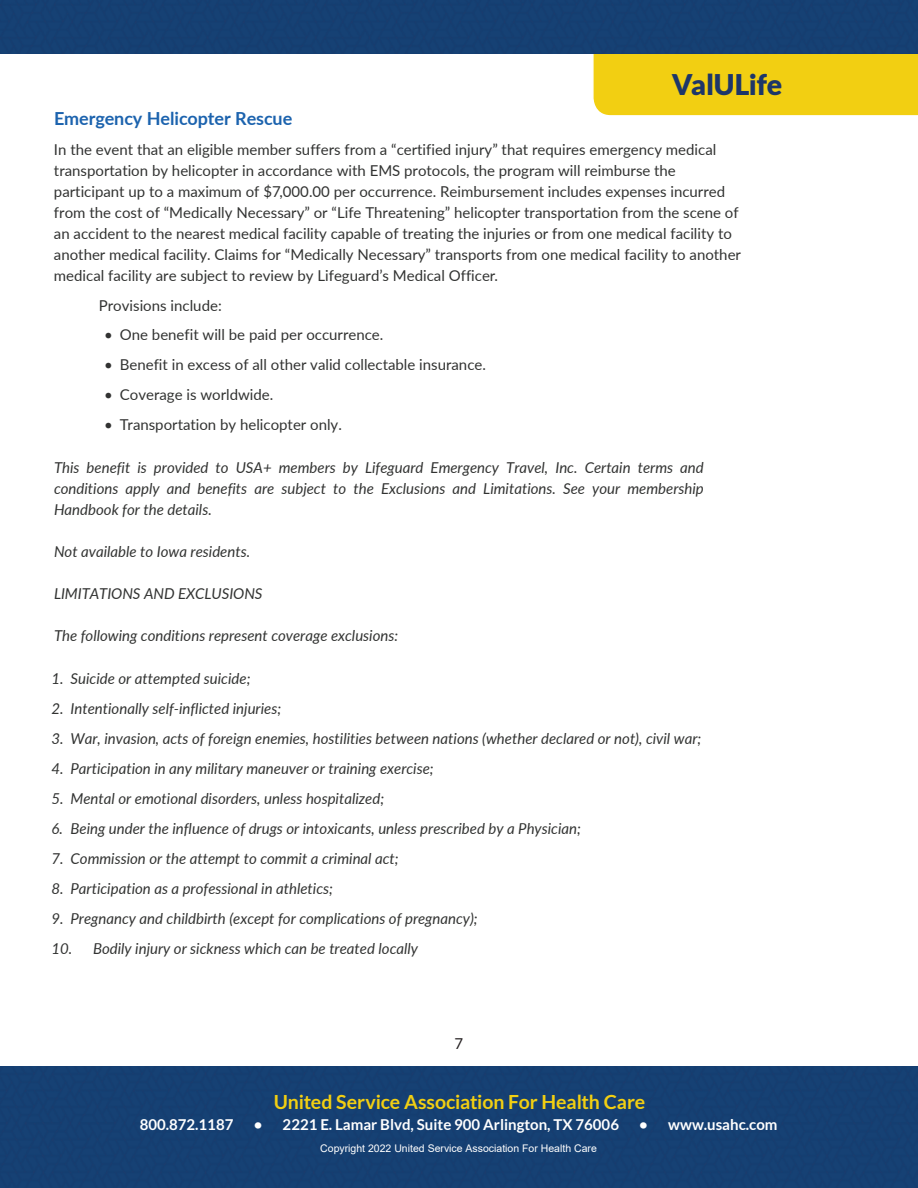
<style>
.page{position:relative;width:918px;height:1188px;background:#fff}
.page>*{position:absolute;margin:0;border:0;box-sizing:border-box;transform-origin:0 0}
.t1{font:900 28.5px "Lato";letter-spacing:-.01em;color:#1d3669}
.t2{font:700 19.5px "Lato";letter-spacing:-.01em;color:#f2cf12}
.t3{font:700 18px "Lato";letter-spacing:-.005em;color:#1c63ae}
.t4{font:italic 15px/21px "Lato";color:#323332;text-align:justify}
.t5{font:15px/21px "Lato";color:#323332}
.t6{font:700 15px "Lato";color:#fff}
.t7{font:15px "Lato";color:#231f20}
.t8{font:10.5px "Arial";color:#fff}
</style>
<div class="page">
<div style="left:593px;top:54px;width:325px;height:62px;background:#f2cf12"></div>
<div style="left:0;top:0;width:918px;height:54px;background:#154073"></div>
<div style="left:0;top:1066px;width:918px;height:122px;background:#154072"></div>
<h1 class="t1" style="left:672px;top:68px;width:112px">ValULife</h1>
<p class="t3" style="left:54px;top:105px;width:240px">Emergency Helicopter Rescue</p>
<p class="t5" style="left:54px;top:138px;width:689px">In the event that an eligible member suffers from a “certified injury” that requires emergency medical transportation by helicopter in accordance with EMS protocols, the program will reimburse the participant up to a maximum of $7,000.00 per occurrence. Reimbursement includes expenses incurred from the cost of “Medically Necessary” or “Life Threatening” helicopter transportation from the scene of an accident to the nearest medical facility capable of treating the injuries or from one medical facility to another medical facility. Claims for “Medically Necessary” transports from one medical facility to another medical facility are subject to review by Lifeguard’s Medical Officer.</p>
<p class="t5" style="left:99px;top:294px;width:124px">Provisions include:</p>
<p class="t5" style="left:104px;top:324px;width:281px">• One benefit will be paid per occurrence.</p>
<p class="t5" style="left:104px;top:354px;width:383px">• Benefit in excess of all other valid collectable insurance.</p>
<p class="t5" style="left:104px;top:384px;width:171px">• Coverage is worldwide.</p>
<p class="t5" style="left:104px;top:414px;width:239px">• Transportation by helicopter only.</p>
<p class="t4" style="left:54px;top:456px;width:651px">This benefit is provided to USA+ members by Lifeguard Emergency Travel, Inc. Certain terms and conditions apply and benefits are subject to the Exclusions and Limitations. See your membership Handbook for the details.</p>
<p class="t4" style="left:54px;top:540px;width:198px">Not available to Iowa residents.</p>
<p class="t4" style="left:54px;top:582px;width:210px">LIMITATIONS AND EXCLUSIONS</p>
<p class="t4" style="left:54px;top:624px;width:346px">The following conditions represent coverage exclusions:</p>
<p class="t4" style="left:52px;top:668px;width:201px">1. Suicide or attempted suicide;</p>
<p class="t4" style="left:52px;top:698px;width:231px">2. Intentionally self-inflicted injuries;</p>
<p class="t4" style="left:52px;top:728px;width:651px">3. War, invasion, acts of foreign enemies, hostilities between nations (whether declared or not), civil war;</p>
<p class="t4" style="left:52px;top:758px;width:384px">4. Participation in any military maneuver or training exercise;</p>
<p class="t4" style="left:52px;top:788px;width:334px">5. Mental or emotional disorders, unless hospitalized;</p>
<p class="t4" style="left:52px;top:818px;width:531px">6. Being under the influence of drugs or intoxicants, unless prescribed by a Physician;</p>
<p class="t4" style="left:52px;top:848px;width:349px">7. Commission or the attempt to commit a criminal act;</p>
<p class="t4" style="left:52px;top:878px;width:283px">8. Participation as a professional in athletics;</p>
<p class="t4" style="left:52px;top:908px;width:428px">9. Pregnancy and childbirth (except for complications of pregnancy);</p>
<p class="t4" style="left:52px;top:938px;width:368px">10. Bodily injury or sickness which can be treated locally</p>
<p class="t7" style="left:455px;top:1035px;width:10px">7</p>
<h2 class="t2" style="left:274px;top:1091px;width:373px">United Service Association For Health Care</h2>
<p class="t6" style="left:140px;top:1116px;width:95px">800.872.1187</p>
<p class="t6" style="left:254px;top:1116px;width:367px">• 2221 E. Lamar Blvd, Suite 900 Arlington, TX 76006</p>
<p class="t6" style="left:639px;top:1116px;width:140px">• www.usahc.com</p>
<p class="t8" style="left:320px;top:1141px;width:278px">Copyright 2022 United Service Association For Health Care</p>
</div>
